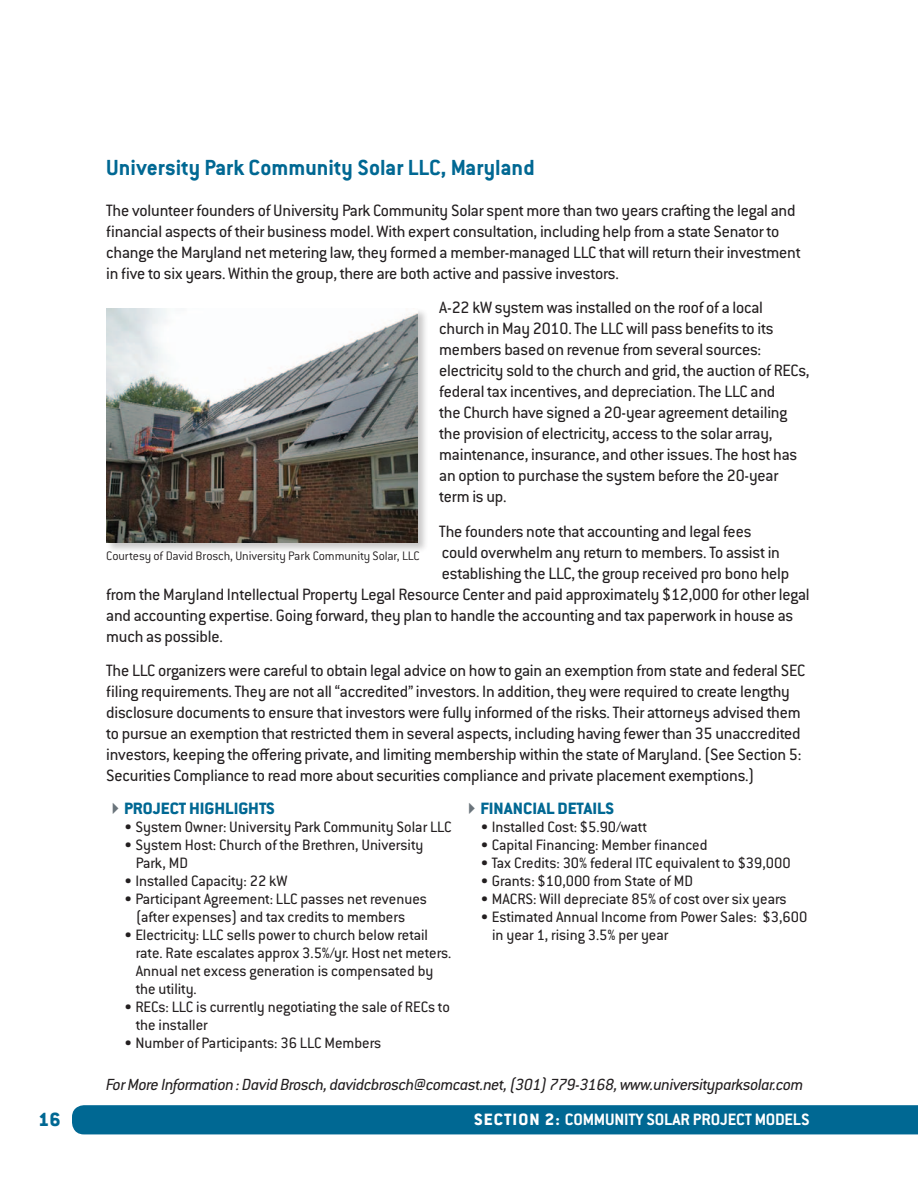
<style>
.page{position:relative;width:918px;height:1188px;background:#fff}
.page>*{position:absolute;margin:0;border:0;box-sizing:border-box;transform-origin:0 0}
.t1{font:700 24px "Conduit ITC Std";color:#006893}
.t2{font:800 21px "Conduit ITC Std";color:#006893}
.t3{font:18px/21px "Conduit ITC Std";letter-spacing:-.01em;color:#231f20}
.t4{font:700 18px "Conduit ITC Std";letter-spacing:-.01em;color:#fff}
.t5{font:800 18px "Conduit ITC Std";color:#006893}
.t6{font:italic 17.7px "Conduit ITC Std";letter-spacing:-.02em;color:#231f20}
.t7{font:16.5px/18px "Conduit ITC Std";color:#231f20}
.t8{font:300 13.5px "Conduit ITC Std";letter-spacing:-.01em;color:#231f20}
.s1{color:#6a747b}
.s2{font-weight:800}
</style>
<div class="page">
<div style="left:72px;top:1105px;width:846px;height:29px;background:#006893"></div>
<div style="left:105px;top:308px;width:324px;height:246px;background:#231f20;opacity:.25"></div>
<img style="left:106px;top:309px;width:311px;height:233px">
<h1 class="t1" style="left:106px;top:153px;width:430px">University Park Community Solar LLC, Maryland</h1>
<p class="t3" style="left:106px;top:199px;width:696px">The volunteer founders of University Park Community Solar spent more than two years crafting the legal and financial aspects of their business model. With expert consultation, including help from a state Senator to change the Maryland net metering law, they formed a member-managed LLC that will return their investment in five to six years. Within the group, there are both active and passive investors.</p>
<p class="t3" style="left:439px;top:297px;width:372px">A-22 kW system was installed on the roof of a local church in May 2010. The LLC will pass benefits to its members based on revenue from several sources: electricity sold to the church and grid, the auction of RECs, federal tax incentives, and depreciation. The LLC and<br>the Church have signed a 20-year agreement detailing the provision of electricity, access to the solar array, maintenance, insurance, and other issues. The host has an option to purchase the system before the 20-year term is up.</p>
<p class="t3" style="left:439px;top:520px;width:314px">The founders note that accounting and legal fees</p>
<p class="t3" style="left:442px;top:541px;width:340px">could overwhelm any return to members. To assist in</p>
<p class="t3" style="left:442px;top:562px;width:349px">establishing the LLC, the group received pro bono help</p>
<p class="t3" style="left:106px;top:583px;width:705px">from the Maryland Intellectual Property Legal Resource Center and paid approximately $12,000 for other legal</p>
<p class="t3" style="left:106px;top:604px;width:689px">and accounting expertise. Going forward, they plan to handle the accounting and tax paperwork in house as</p>
<p class="t3" style="left:106px;top:625px;width:118px">much as possible.</p>
<p class="t3" style="left:106px;top:660px;width:701px">The LLC organizers were careful to obtain legal advice on how to gain an exemption from state and federal SEC filing requirements. They are not all “accredited” investors. In addition, they were required to create lengthy disclosure documents to ensure that investors were fully informed of the risks. Their attorneys advised them to pursue an exemption that restricted them in several aspects, including having fewer than 35 unaccredited investors, keeping the offering private, and limiting membership within the state of Maryland. (See Section 5:<br>Securities Compliance to read more about securities compliance and private placement exemptions.)</p>
<p class="t5" style="left:106px;top:798px;width:170px"><span class="s1">✔</span>PROJECT HIGHLIGHTS</p>
<p class="t7" style="left:124px;top:818px;width:329px">• System Owner: University Park Community Solar LLC</p>
<p class="t7" style="left:136px;top:836px;width:289px;text-indent:-12px">• System Host: Church of the Brethren, University<br>Park, MD</p>
<p class="t7" style="left:124px;top:872px;width:165px">• Installed Capacity: 22 kW</p>
<p class="t7" style="left:136px;top:890px;width:293px;text-indent:-12px">• Participant Agreement: LLC passes net revenues (after expenses) and tax credits to members</p>
<p class="t7" style="left:136px;top:926px;width:317px;text-indent:-12px">• Electricity: LLC sells power to church below retail rate. Rate escalates approx 3.5%/yr. Host net meters.<br>Annual net excess generation is compensated by the utility.</p>
<p class="t7" style="left:136px;top:998px;width:316px;text-indent:-12px">• RECs: LLC is currently negotiating the sale of RECs to the installer</p>
<p class="t7" style="left:124px;top:1034px;width:259px">• Number of Participants: 36 LLC Members</p>
<p class="t8" style="left:106px;top:547px;width:315px">Courtesy of David Brosch, University Park Community Solar, LLC</p>
<p class="t5" style="left:463px;top:798px;width:153px"><span class="s1">✔</span>FINANCIAL DETAILS</p>
<p class="t7" style="left:481px;top:818px;width:168px">• Installed Cost: $5.90/watt</p>
<p class="t7" style="left:481px;top:836px;width:228px">• Capital Financing: Member financed</p>
<p class="t7" style="left:481px;top:854px;width:312px">• Tax Credits: 30% federal ITC equivalent to $39,000</p>
<p class="t7" style="left:481px;top:872px;width:214px">• Grants: $10,000 from State of MD</p>
<p class="t7" style="left:481px;top:890px;width:308px">• MACRS: Will depreciate 85% of cost over six years</p>
<p class="t7" style="left:492px;top:908px;width:317px;text-indent:-12px">• Estimated Annual Income from Power Sales: $3,600 in year 1, rising 3.5% per year</p>
<p class="t6" style="left:106px;top:1073px;width:699px">For More Information : David Brosch, davidcbrosch@comcast.net, (301) 779-3168, www.universityparksolar.com</p>
<p class="t2" style="left:38px;top:1107px;width:24px">16</p>
<p class="t4" style="left:474px;top:1108px;width:337px"><span class="s2">SECTION 2:</span> COMMUNITY SOLAR PROJECT MODELS</p>
</div>
